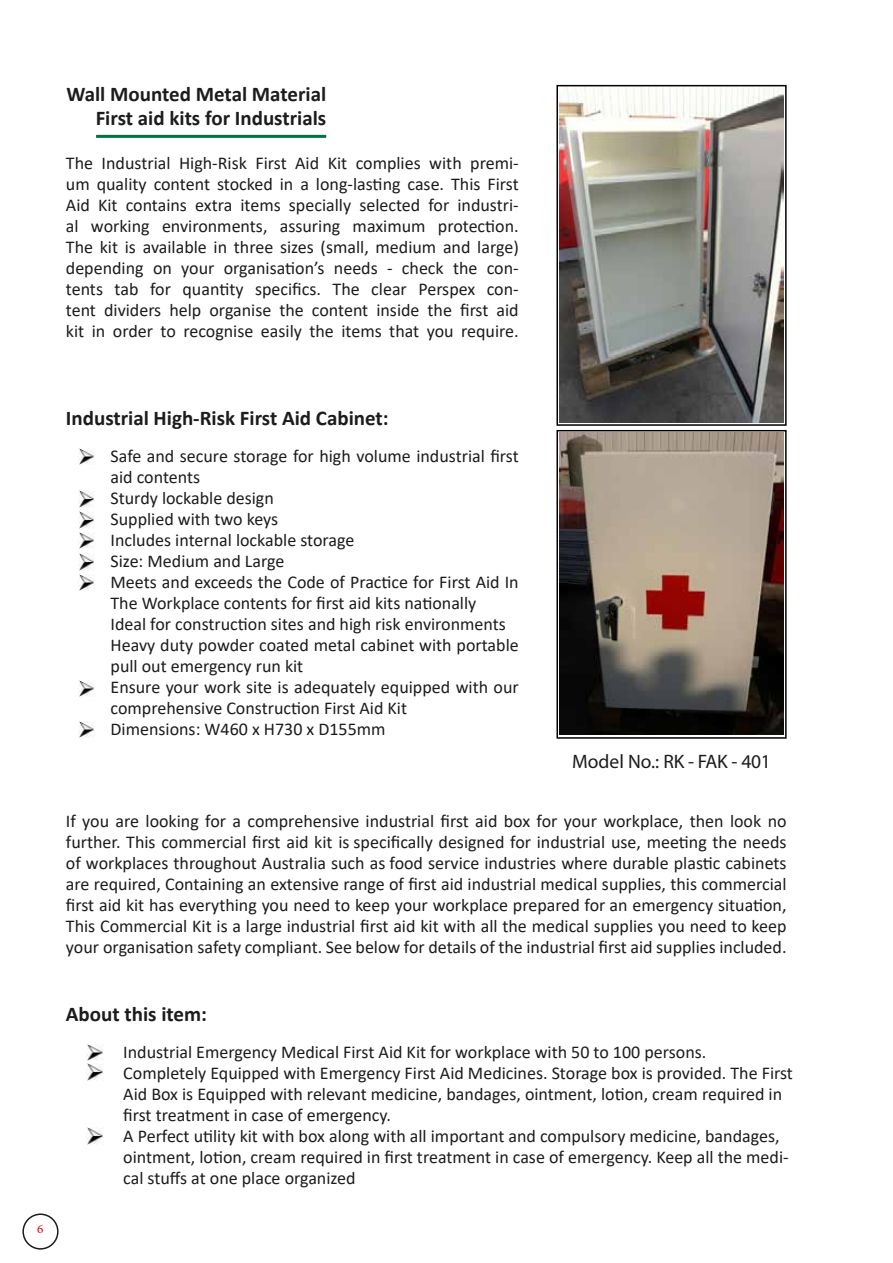
<style>
.page{position:relative;width:893px;height:1263px;background:#fff}
.page>*{position:absolute;margin:0;border:0;box-sizing:border-box;transform-origin:0 0}
.t1{font:700 21px/24px "Calibri";color:#1c1c1c;text-align:right}
.t2{font:19.5px "Myriad Pro";letter-spacing:-.005em;color:#1c1c1c}
.t3{font:18px/21px "Calibri";color:#1c1c1c;text-align:justify}
.t4{font:18px "Adobe Arabic";color:#d71920}
</style>
<div class="page">
<svg style="left:556px;top:85px;width:231px;height:341px"></svg>
<svg style="left:556px;top:430px;width:231px;height:309px"></svg>
<hr style="left:96px;top:135px;width:230px;height:3px;background:#007244">
<img style="left:560px;top:87px;width:223px;height:336px">
<img style="left:560px;top:432px;width:223px;height:303px">
<img style="left:86px;top:1044px;width:17px;height:16px">
<img style="left:87px;top:1064px;width:16px;height:16px">
<img style="left:87px;top:1128px;width:16px;height:16px">
<img style="left:79px;top:490px;width:15px;height:17px">
<img style="left:78px;top:680px;width:16px;height:16px">
<img style="left:78px;top:721px;width:16px;height:17px">
<img style="left:79px;top:511px;width:15px;height:17px">
<img style="left:78px;top:448px;width:16px;height:17px">
<img style="left:79px;top:553px;width:15px;height:17px">
<img style="left:78px;top:532px;width:16px;height:16px">
<img style="left:78px;top:574px;width:16px;height:17px">
<div style="left:22px;top:1213px;width:37px;height:36px;border:2px solid #1c1c1c;border-radius:50%"></div>
<p class="t1" style="left:66px;top:81px;width:261px">Wall Mounted Metal Material<br>First aid kits for Industrials</p>
<p class="t3" style="left:66px;top:152px;width:454px">The Industrial High-Risk First Aid Kit complies with premi&shy;um quality content stocked in a long-lasting case. This First Aid Kit contains extra items specially selected for industri&shy;al working environments, assuring maximum protection.<br>The kit is available in three sizes (small, medium and large) depending on your organisation’s needs - check the con&shy;tents tab for quantity specifics. The clear Perspex con&shy;tent dividers help organise the content inside the first aid kit in order to recognise easily the items that you require.</p>
<p class="t4" style="left:37px;top:1216px;width:8px">6</p>
<p class="t1" style="left:66px;top:406px;width:324px">Industrial High-Risk First Aid Cabinet:</p>
<p class="t3" style="left:111px;top:445px;width:410px;text-align:left">Safe and secure storage for high volume industrial first aid contents<br>Sturdy lockable design<br>Supplied with two keys<br>Includes internal lockable storage<br>Size: Medium and Large<br>Meets and exceeds the Code of Practice for First Aid In The Workplace contents for first aid kits nationally<br>Ideal for construction sites and high risk environments Heavy duty powder coated metal cabinet with portable pull out emergency run kit<br>Ensure your work site is adequately equipped with our comprehensive Construction First Aid Kit<br>Dimensions: W460 x H730 x D155mm</p>
<p class="t2" style="left:572px;top:749px;width:200px">Model No.: RK - FAK - 401</p>
<p class="t3" style="left:66px;top:810px;width:722px">If you are looking for a comprehensive industrial first aid box for your workplace, then look no further. This commercial first aid kit is specifically designed for industrial use, meeting the needs of workplaces throughout Australia such as food service industries where durable plastic cabinets are required, Containing an extensive range of first aid industrial medical supplies, this commercial first aid kit has everything you need to keep your workplace prepared for an emergency situation, This Commercial Kit is a large industrial first aid kit with all the medical supplies you need to keep your organisation safety compliant. See below for details of the industrial first aid supplies included.</p>
<p class="t1" style="left:66px;top:1002px;width:143px">About this item:</p>
<p class="t3" style="left:123px;top:1041px;width:671px;text-align:left">Industrial Emergency Medical First Aid Kit for workplace with 50 to 100 persons.<br>Completely Equipped with Emergency First Aid Medicines. Storage box is provided. The First Aid Box is Equipped with relevant medicine, bandages, ointment, lotion, cream required in first treatment in case of emergency.<br>A Perfect utility kit with box along with all important and compulsory medicine, bandages, ointment, lotion, cream required in first treatment in case of emergency. Keep all the medi&shy;cal stuffs at one place organized</p>
</div>
